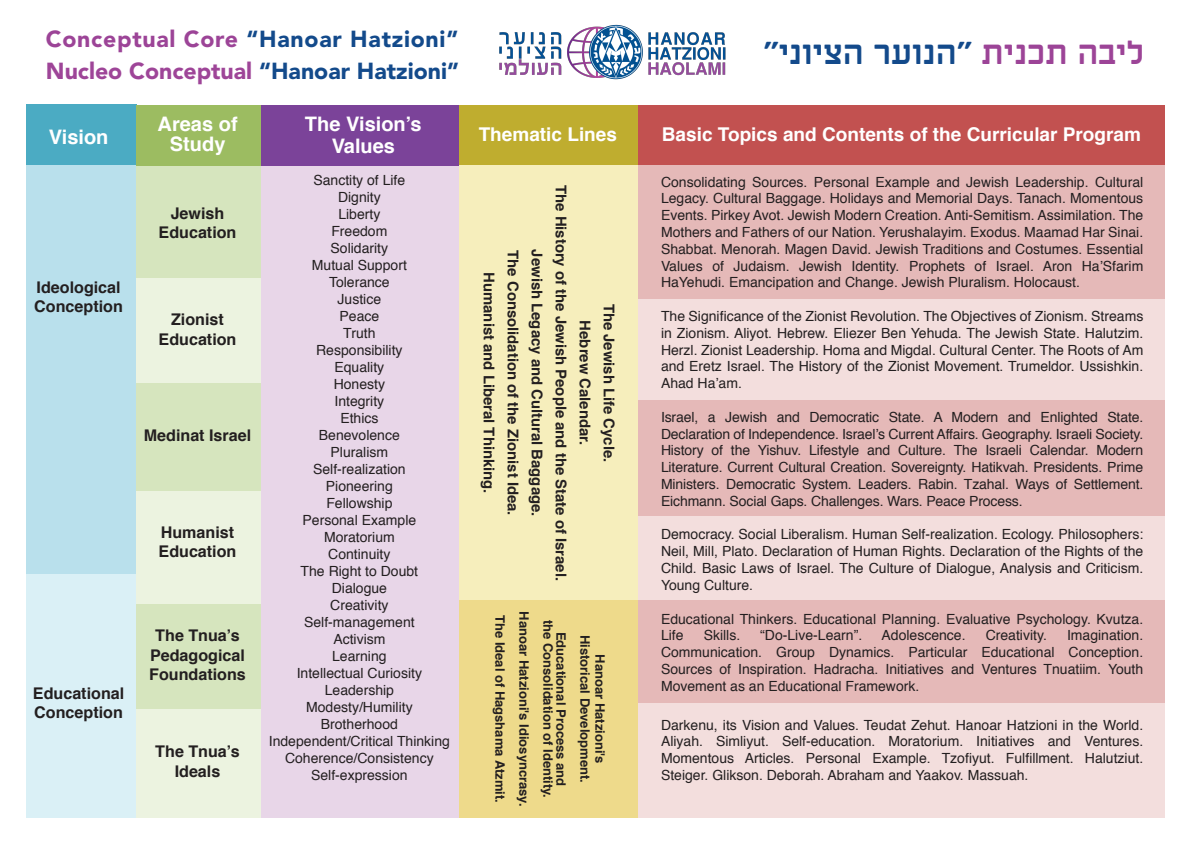
<style>
.page{position:relative;width:1191px;height:842px;background:#fff}
.page>*{position:absolute;margin:0;border:0;box-sizing:border-box;transform-origin:0 0}
.t1{font:32.9px "Fb Aharoni New";color:#134a8b}
.t2{font:900 23.1px "Avenir";color:#9e4598}
.t3{font:900 23.1px "Avenir";letter-spacing:.03em;color:#134a8b}
.t4{font:700 20px/20px "Helvetica";color:#fff;text-align:center}
.t5{font:700 19px "Helvetica";color:#fff}
.t6{font:700 16.1px/19.3px "Helvetica";color:#231f20;text-align:center}
.t7{font:700 14.9px/24px "Helvetica";color:#231f20;text-align:center}
.t8{font:14px/17px "Helvetica";color:#231f20;text-align:justify}
.t9{font:700 13px "Helvetica";color:#231f20}
.s1{color:#9c4497}
.s2{color:#134a8b}
</style>
<div class="page">
<div style="left:26px;top:105px;width:110px;height:61px;background:#4babc3"></div>
<div style="left:26px;top:165px;width:110px;height:409px;background:#b9e0ec"></div>
<div style="left:261px;top:165px;width:199px;height:653px;background:#e8d6e8"></div>
<div style="left:26px;top:574px;width:110px;height:244px;background:#daf0f6"></div>
<div style="left:136px;top:165px;width:125px;height:113px;background:#d6e5be"></div>
<div style="left:136px;top:383px;width:125px;height:109px;background:#d6e5be"></div>
<div style="left:136px;top:604px;width:125px;height:109px;background:#d6e5be"></div>
<div style="left:136px;top:492px;width:125px;height:112px;background:#ecf3e0"></div>
<div style="left:136px;top:709px;width:125px;height:109px;background:#ecf3e0"></div>
<div style="left:136px;top:278px;width:125px;height:105px;background:#ecf3e0"></div>
<div style="left:136px;top:105px;width:125px;height:60px;background:#9cbc61"></div>
<div style="left:261px;top:105px;width:199px;height:60px;background:#7b4399"></div>
<div style="left:637px;top:105px;width:527px;height:60px;background:#c25150"></div>
<div style="left:637px;top:165px;width:527px;height:134px;background:#e5b9b8"></div>
<div style="left:637px;top:299px;width:527px;height:102px;background:#f3dedd"></div>
<div style="left:637px;top:401px;width:527px;height:115px;background:#e5b9b8"></div>
<div style="left:637px;top:516px;width:527px;height:84px;background:#f3dedd"></div>
<div style="left:637px;top:600px;width:527px;height:105px;background:#e5b9b8"></div>
<div style="left:637px;top:704px;width:527px;height:114px;background:#f3dedd"></div>
<div style="left:459px;top:105px;width:178px;height:60px;background:#bfad2f"></div>
<div style="left:459px;top:165px;width:178px;height:435px;background:#f6eebc"></div>
<div style="left:459px;top:600px;width:178px;height:217px;background:#eeda8b"></div>
<img style="left:499px;top:24px;width:227px;height:56px">
<h2 class="t3" style="left:46px;top:25px;width:414px"><span class="s1">Conceptual Core</span> “Hanoar Hatzioni“</h2>
<h1 class="t1" style="left:763px;top:37px;width:382px">הצי ו נ י" ער הנ ו <span class="s1">ת</span>" <span class="s1">תכנ י ה ליב</span></h1>
<h2 class="t2" style="left:46px;top:57px;width:415px">Nucleo Conceptual <span class="s2">“Hanoar Hatzioni”</span></h2>
<h3 class="t4" style="left:158px;top:114px;width:82px">Areas of<br>Study</h3>
<h3 class="t4" style="left:305px;top:114px;width:118px;line-height:22px">The Vision’s<br>Values</h3>
<h3 class="t4" style="left:49px;top:127px;width:61px">Vision</h3>
<h3 class="t5" style="left:479px;top:119px;width:140px">Thematic Lines</h3>
<h3 class="t5" style="left:662px;top:119px;width:480px">Basic Topics and Contents of the Curricular Program</h3>
<p class="t6" style="left:34px;top:278px;width:90px;text-align:left">Ideological<br>Conception</p>
<p class="t6" style="left:33px;top:684px;width:93px;text-align:left">Educational<br>Conception</p>
<p class="t6" style="left:159px;top:204px;width:79px">Jewish<br>Education</p>
<p class="t6" style="left:159px;top:310px;width:79px">Zionist<br>Education</p>
<p class="t6" style="left:144px;top:426px;width:109px">Medinat Israel</p>
<p class="t6" style="left:159px;top:523px;width:79px;text-align:left">Humanist<br>Education</p>
<p class="t6" style="left:149px;top:626px;width:98px">The Tnua’s<br>Pedagogical<br>Foundations</p>
<p class="t6" style="left:155px;top:742px;width:86px">The Tnua’s<br>Ideals</p>
<p class="t8" style="left:269px;top:172px;width:183px;text-align:center">Sanctity of Life<br>Dignity<br>Liberty<br>Freedom<br>Solidarity<br>Mutual Support<br>Tolerance<br>Justice<br>Peace<br>Truth<br>Responsibility<br>Equality<br>Honesty<br>Integrity<br>Ethics<br>Benevolence<br>Pluralism<br>Self-realization<br>Pioneering<br>Fellowship<br>Personal Example<br>Moratorium<br>Continuity<br>The Right to Doubt<br>Dialogue<br>Creativity<br>Self-management<br>Activism<br>Learning<br>Intellectual Curiosity<br>Leadership<br>Modesty/Humility<br>Brotherhood<br>Independent/Critical Thinking<br>Coherence/Consistency<br>Self-expression</p>
<p class="t8" style="left:661px;top:174px;width:484px">Consolidating Sources. Personal Example and Jewish Leadership. Cultural Legacy. Cultural Baggage. Holidays and Memorial Days. Tanach. Momentous Events. Pirkey Avot. Jewish Modern Creation. Anti-Semitism. Assimilation. The Mothers and Fathers of our Nation. Yerushalayim. Exodus. Maamad Har Sinai.<br>Shabbat. Menorah. Magen David. Jewish Traditions and Costumes. Essential Values of Judaism. Jewish Identity. Prophets of Israel. Aron Ha’Sfarim HaYehudi. Emancipation and Change. Jewish Pluralism. Holocaust.</p>
<p class="t7" style="left:621px;top:185px;width:397px;rotate:90deg">The Jewish Life Cycle.<br>Hebrew Calendar.<br>The History of the Jewish People and the State of Israel.</p>
<p class="t7" style="left:525px;top:250px;width:267px;rotate:90deg">The Consolidation of the Zionist Idea.</p>
<p class="t7" style="left:549px;top:249px;width:268px;rotate:90deg">Jewish Legacy and Cultural Baggage.</p>
<p class="t7" style="left:501px;top:272px;width:223px;rotate:90deg">Humanist and Liberal Thinking.</p>
<p class="t8" style="left:661px;top:308px;width:484px">The Significance of the Zionist Revolution. The Objectives of Zionism. Streams in Zionism. Aliyot. Hebrew. Eliezer Ben Yehuda. The Jewish State. Halutzim.<br>Herzl. Zionist Leadership. Homa and Migdal. Cultural Center. The Roots of Am and Eretz Israel. The History of the Zionist Movement. Trumeldor. Ussishkin.<br>Ahad Ha’am.</p>
<p class="t8" style="left:661px;top:409px;width:484px">Israel, a Jewish and Democratic State. A Modern and Enlighted State.<br>Declaration of Independence. Israel’s Current Affairs. Geography. Israeli Society.<br>History of the Yishuv. Lifestyle and Culture. The Israeli Calendar. Modern Literature. Current Cultural Creation. Sovereignty. Hatikvah. Presidents. Prime Ministers. Democratic System. Leaders. Rabin. Tzahal. Ways of Settlement.<br>Eichmann. Social Gaps. Challenges. Wars. Peace Process.</p>
<p class="t8" style="left:661px;top:527px;width:484px">Democracy. Social Liberalism. Human Self-realization. Ecology. Philosophers:<br>Neil, Mill, Plato. Declaration of Human Rights. Declaration of the Rights of the Child. Basic Laws of Israel. The Culture of Dialogue, Analysis and Criticism.<br>Young Culture.</p>
<p class="t8" style="left:661px;top:611px;width:484px">Educational Thinkers. Educational Planning. Evaluative Psychology. Kvutza.<br>Life</p>
<p class="t9" style="left:510px;top:615px;width:190px;rotate:90deg">The Ideal of Hagshama Atzmit.</p>
<p class="t9" style="left:534px;top:611px;width:197px;rotate:90deg">Hanoar Hatzioni's Idiosyncrasy.</p>
<p class="t9" style="left:558px;top:620px;width:180px;rotate:90deg">the Consolidation of Identity.</p>
<p class="t8" style="left:703px;top:627px;width:38px">Skills.</p>
<p class="t8" style="left:760px;top:627px;width:103px">“Do-Live-Learn”.</p>
<p class="t8" style="left:881px;top:627px;width:86px">Adolescence.</p>
<p class="t8" style="left:985px;top:627px;width:63px">Creativity.</p>
<p class="t8" style="left:661px;top:627px;width:484px;text-indent:406px">Imagination.<br>Communication. Group Dynamics. Particular Educational Conception.<br>Sources of Inspiration. Hadracha. Initiatives and Ventures Tnuatiim. Youth Movement as an Educational Framework.</p>
<p class="t8" style="left:661px;top:717px;width:484px">Darkenu, its Vision and Values. Teudat Zehut. Hanoar Hatzioni in the World.<br>Aliyah. Simliyut. Self-education. Moratorium. Initiatives and Ventures.<br>Momentous Articles. Personal Example. Tzofiyut. Fulfillment. Halutziut.<br>Steiger. Glikson. Deborah. Abraham and Yaakov. Massuah.</p>
<p class="t9" style="left:571px;top:631px;width:156px;rotate:90deg">Educational Process and</p>
<p class="t9" style="left:595px;top:635px;width:150px;rotate:90deg">Historical Development.</p>
<p class="t9" style="left:610px;top:654px;width:111px;rotate:90deg">Hanoar Hatzioni's</p>
</div>
